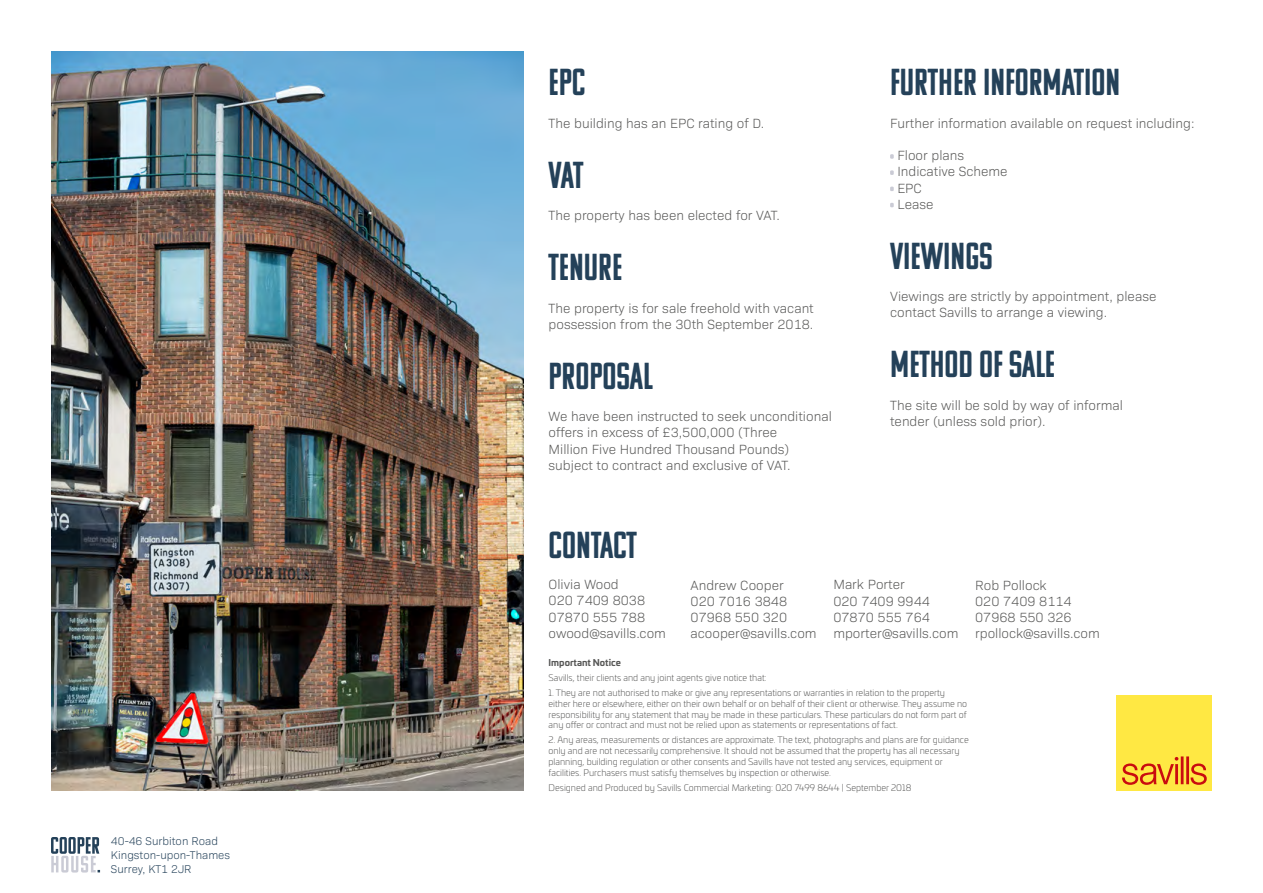
<style>
.page{position:relative;width:1263px;height:893px;background:#fff}
.page>*{position:absolute;margin:0;border:0;box-sizing:border-box;transform-origin:0 0}
.t1{font:37.5px "Komu A";color:#244159}
.t2{font:300 13.5px/16.2px "Bio Sans";color:#575756}
.t3{font:300 11.4px/13.6px "Bio Sans";color:#244159}
.t4{font:300 9px/10.8px "Univia Pro";color:#575756}
.t5{font:700 9px "Univia Pro";color:#575756}
</style>
<div class="page">
<svg style="left:51px;top:837px;width:49px;height:35px"></svg>
<svg style="left:890px;top:154px;width:4px;height:5px"></svg>
<svg style="left:890px;top:170px;width:4px;height:5px"></svg>
<svg style="left:890px;top:187px;width:4px;height:4px"></svg>
<svg style="left:890px;top:203px;width:4px;height:4px"></svg>
<div style="left:1116px;top:695px;width:96px;height:96px;background:#ffe843"></div>
<svg style="left:1122px;top:756px;width:85px;height:29px"></svg>
<img style="left:51px;top:51px;width:473px;height:740px">
<p class="t3" style="left:111px;top:834px;width:121px">40-46 Surbiton Road<br>Kingston-upon-Thames<br>Surrey, KT1 2JR</p>
<h1 class="t1" style="left:549px;top:63px;width:38px">EPC</h1>
<h2 class="t2" style="left:549px;top:114px;width:217px">The building has an EPC rating of D.</h2>
<h1 class="t1" style="left:549px;top:156px;width:36px">VAT</h1>
<h2 class="t2" style="left:549px;top:206px;width:233px">The property has been elected for VAT.</h2>
<h1 class="t1" style="left:549px;top:248px;width:75px">TENURE</h1>
<h2 class="t2" style="left:549px;top:299px;width:267px">The property is for sale freehold with vacant possession from the 30th September 2018.</h2>
<h1 class="t1" style="left:549px;top:357px;width:106px">PROPOSAL</h1>
<h2 class="t2" style="left:549px;top:407px;width:285px">We have been instructed to seek unconditional offers in excess of £3,500,000 (Three<br>Million Five Hundred Thousand Pounds) subject to contract and exclusive of VAT.</h2>
<h1 class="t1" style="left:549px;top:525px;width:90px">CONTACT</h1>
<h1 class="t1" style="left:890px;top:63px;width:232px">FURTHER INFORMATION</h1>
<h2 class="t2" style="left:890px;top:114px;width:306px">Further information available on request including:</h2>
<h2 class="t2" style="left:897px;top:146px;width:112px">Floor plans<br>Indicative Scheme<br>EPC<br>Lease</h2>
<h1 class="t1" style="left:890px;top:237px;width:104px">VIEWINGS</h1>
<h2 class="t2" style="left:890px;top:287px;width:268px">Viewings are strictly by appointment, please contact Savills to arrange a viewing.</h2>
<h1 class="t1" style="left:890px;top:345px;width:167px">METHOD OF SALE</h1>
<h2 class="t2" style="left:890px;top:396px;width:234px">The site will be sold by way of informal tender (unless sold prior).</h2>
<h2 class="t2" style="left:549px;top:575px;width:119px">Olivia Wood<br>020 7409 8038<br>07870 555 788 owood@savills.com</h2>
<h2 class="t2" style="left:690px;top:576px;width:128px">Andrew Cooper<br>020 7016 3848<br>07968 550 320 acooper@savills.com</h2>
<h2 class="t2" style="left:833px;top:575px;width:127px">Mark Porter<br>020 7409 9944<br>07870 555 764 mporter@savills.com</h2>
<h2 class="t2" style="left:975px;top:576px;width:126px">Rob Pollock<br>020 7409 8114<br>07968 550 326 rpollock@savills.com</h2>
<p class="t5" style="left:549px;top:655px;width:74px">Important Notice</p>
<p class="t4" style="left:549px;top:672px;width:220px">Savills, their clients and any joint agents give notice that:</p>
<p class="t4" style="left:549px;top:687px;width:420px">1. They are not authorised to make or give any representations or warranties in relation to the property either here or elsewhere, either on their own behalf or on behalf of their client or otherwise. They assume no responsibility for any statement that may be made in these particulars. These particulars do not form part of any offer or contract and must not be relied upon as statements or representations of fact.</p>
<p class="t4" style="left:549px;top:734px;width:422px">2. Any areas, measurements or distances are approximate. The text, photographs and plans are for guidance only and are not necessarily comprehensive. It should not be assumed that the property has all necessary planning, building regulation or other consents and Savills have not tested any services, equipment or facilities. Purchasers must satisfy themselves by inspection or otherwise.</p>
<p class="t4" style="left:549px;top:782px;width:364px">Designed and Produced by Savills Commercial Marketing: 020 7499 8644 | September 2018</p>
</div>
